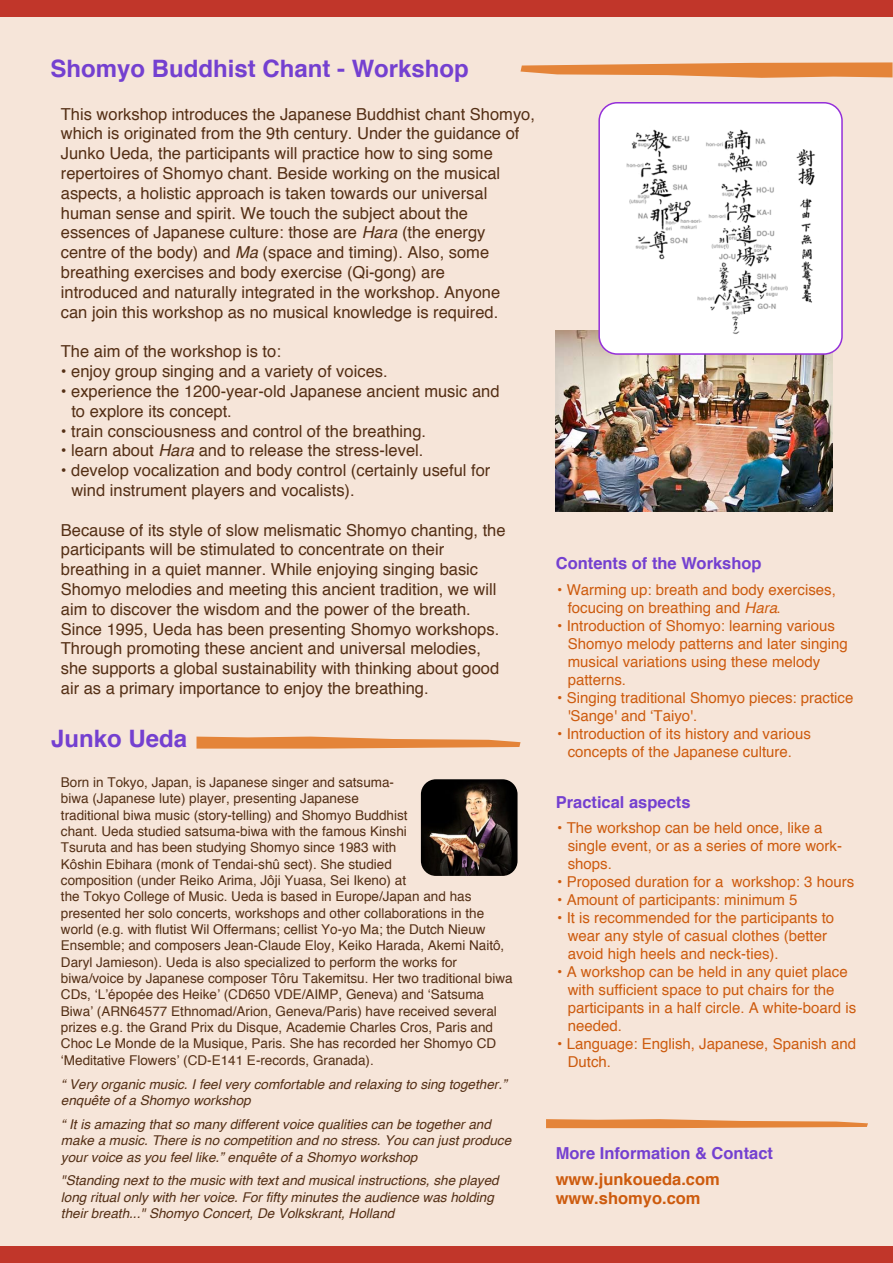
<style>
.page{position:relative;width:893px;height:1263px;background:#fff}
.page>*{position:absolute;margin:0;border:0;box-sizing:border-box;transform-origin:0 0}
.t1{font:700 24px "Helvetica";color:#7440d0}
.t2{font:16.5px/19.8px "Helvetica";color:#542f15}
.t3{font:700 16.5px "Helvetica";color:#7440d0}
.t4{font:700 16.5px/19.8px "Helvetica";color:#cd5b0e}
.t5{font:15px/18px "Helvetica";color:#cd5b0e}
.t6{font:13.5px/16.4px "Helvetica";color:#542f15}
.t7{font:italic 13.5px/16.4px "Helvetica";color:#542f15}
.s1{font-style:italic}
</style>
<div class="page">
<div style="left:0;top:0;width:892px;height:1263px;background:#f6e5d9"></div>
<img style="left:556px;top:330px;width:277px;height:182px">
<div style="left:0;top:0;width:892px;height:16px;background:#c1362a"></div>
<div style="left:0;top:1247px;width:892px;height:16px;background:#c1362a"></div>
<div style="left:599px;top:103px;width:243px;height:251px;background:#fff;border-radius:18px"></div>
<img style="left:626px;top:129px;width:189px;height:205px">
<div style="left:598px;top:102px;width:245px;height:253px;border:2px solid #942fd9;border-radius:18px"></div>
<svg style="left:546px;top:1119px;width:322px;height:9px"></svg>
<svg style="left:196px;top:737px;width:324px;height:12px"></svg>
<svg style="left:520px;top:62px;width:373px;height:16px"></svg>
<img style="left:421px;top:779px;width:96px;height:97px">
<h1 class="t1" style="left:50px;top:58px;width:420px">Shomyo Buddhist Chant - Workshop</h1>
<p class="t2" style="left:61px;top:105px;width:476px">This workshop introduces the Japanese Buddhist chant Shomyo, which is originated from the 9th century. Under the guidance of Junko Ueda, the participants will practice how to sing some repertoires of Shomyo chant. Beside working on the musical aspects, a holistic approach is taken towards our universal human sense and spirit. We touch the subject about the essences of Japanese culture: those are <span class="s1">Hara</span> (the energy centre of the body) and <span class="s1">Ma</span> (space and timing). Also, some breathing exercises and body exercise (Qi-gong) are<br>introduced and naturally integrated in the workshop. Anyone<br>can join this workshop as no musical knowledge is required.</p>
<p class="t2" style="left:61px;top:343px;width:222px">The aim of the workshop is to:</p>
<p class="t2" style="left:61px;top:363px;width:328px">• enjoy group singing and a variety of voices.</p>
<p class="t2" style="left:71px;top:382px;width:430px;text-indent:-10px">• experience the 1200-year-old Japanese ancient music and to explore its concept.</p>
<p class="t2" style="left:61px;top:422px;width:367px">• train consciousness and control of the breathing.</p>
<p class="t2" style="left:61px;top:442px;width:364px">• learn about <span class="s1">Hara</span> and to release the stress-level.</p>
<p class="t2" style="left:71px;top:462px;width:421px;text-indent:-10px">• develop vocalization and body control (certainly useful for wind instrument players and vocalists).</p>
<p class="t2" style="left:61px;top:521px;width:446px">Because of its style of slow melismatic Shomyo chanting, the participants will be stimulated to concentrate on their breathing in a quiet manner. While enjoying singing basic Shomyo melodies and meeting this ancient tradition, we will aim to discover the wisdom and the power of the breath.<br>Since 1995, Ueda has been presenting Shomyo workshops.<br>Through promoting these ancient and universal melodies, she supports a global sustainability with thinking about good air as a primary importance to enjoy the breathing.</p>
<h1 class="t1" style="left:51px;top:729px;width:138px">Junko Ueda</h1>
<p class="t6" style="left:61px;top:775px;width:453px">Born in Tokyo, Japan, is Japanese singer and satsuma-<br>biwa (Japanese lute) player, presenting Japanese<br>traditional biwa music (story-telling) and Shomyo Buddhist<br>chant. Ueda studied satsuma-biwa with the famous Kinshi<br>Tsuruta and has been studying Shomyo since 1983 with<br>Kôshin Ebihara (monk of Tendai-shû sect). She studied<br>composition (under Reiko Arima, Jôji Yuasa, Sei Ikeno) at<br>the Tokyo College of Music. Ueda is based in Europe/Japan and has presented her solo concerts, workshops and other collaborations in the world (e.g. with flutist Wil Offermans; cellist Yo-yo Ma; the Dutch Nieuw Ensemble; and composers Jean-Claude Eloy, Keiko Harada, Akemi Naitô, Daryl Jamieson). Ueda is also specialized to perform the works for biwa/voice by Japanese composer Tôru Takemitsu. Her two traditional biwa CDs, ‘L’épopée des Heike’ (CD650 VDE/AIMP, Geneva) and ‘Satsuma Biwa’ (ARN64577 Ethnomad/Arion, Geneva/Paris) have received several prizes e.g. the Grand Prix du Disque, Academie Charles Cros, Paris and Choc Le Monde de la Musique, Paris. She has recorded her Shomyo CD ‘Meditative Flowers’ (CD-E141 E-records, Granada).</p>
<p class="t7" style="left:61px;top:1077px;width:447px">“ Very organic music. I feel very comfortable and relaxing to sing together.” enquête of a Shomyo workshop</p>
<p class="t7" style="left:61px;top:1117px;width:452px">“ It is amazing that so many different voice qualities can be together and make a music. There is no competition and no stress. You can just produce your voice as you feel like.” enquête of a Shomyo workshop</p>
<p class="t7" style="left:61px;top:1173px;width:439px">"Standing next to the music with text and musical instructions, she played long ritual only with her voice. For fifty minutes the audience was holding their breath..." Shomyo Concert, De Volkskrant, Holland</p>
<p class="t3" style="left:556px;top:556px;width:207px">Contents of the Workshop</p>
<p class="t5" style="left:568px;top:581px;width:270px;text-indent:-10px">• Warming up: breath and body exercises, focucing on breathing and <span class="s1">Hara</span>.</p>
<p class="t5" style="left:568px;top:617px;width:282px;text-indent:-10px">• Introduction of Shomyo: learning various Shomyo melody patterns and later singing musical variations using these melody patterns.</p>
<p class="t5" style="left:568px;top:689px;width:287px;text-indent:-10px">• Singing traditional Shomyo pieces: practice 'Sange' and ‘Taiyo'.</p>
<p class="t5" style="left:557px;top:725px;width:255px;text-align:center">• Introduction of its history and various concepts of the Japanese culture.</p>
<p class="t3" style="left:556px;top:795px;width:136px">Practical aspects</p>
<p class="t5" style="left:568px;top:820px;width:276px;text-indent:-10px">• The workshop can be held once, like a single event, or as a series of more work&shy;shops.</p>
<p class="t5" style="left:557px;top:874px;width:299px">• Proposed duration for a workshop: 3 hours</p>
<p class="t5" style="left:557px;top:892px;width:242px">• Amount of participants: minimum 5</p>
<p class="t5" style="left:568px;top:910px;width:268px;text-indent:-10px">• It is recommended for the participants to wear any style of casual clothes (better avoid high heels and neck-ties).</p>
<p class="t5" style="left:568px;top:964px;width:290px;text-indent:-10px">• A workshop can be held in any quiet place with sufficient space to put chairs for the participants in a half circle. A white-board is needed.</p>
<p class="t5" style="left:568px;top:1036px;width:290px;text-indent:-10px">• Language: English, Japanese, Spanish and<br>Dutch.</p>
<p class="t3" style="left:556px;top:1146px;width:219px">More Information &amp; Contact</p>
<p class="t4" style="left:556px;top:1170px;width:166px">www.junkoueda.com www.shomyo.com</p>
</div>
